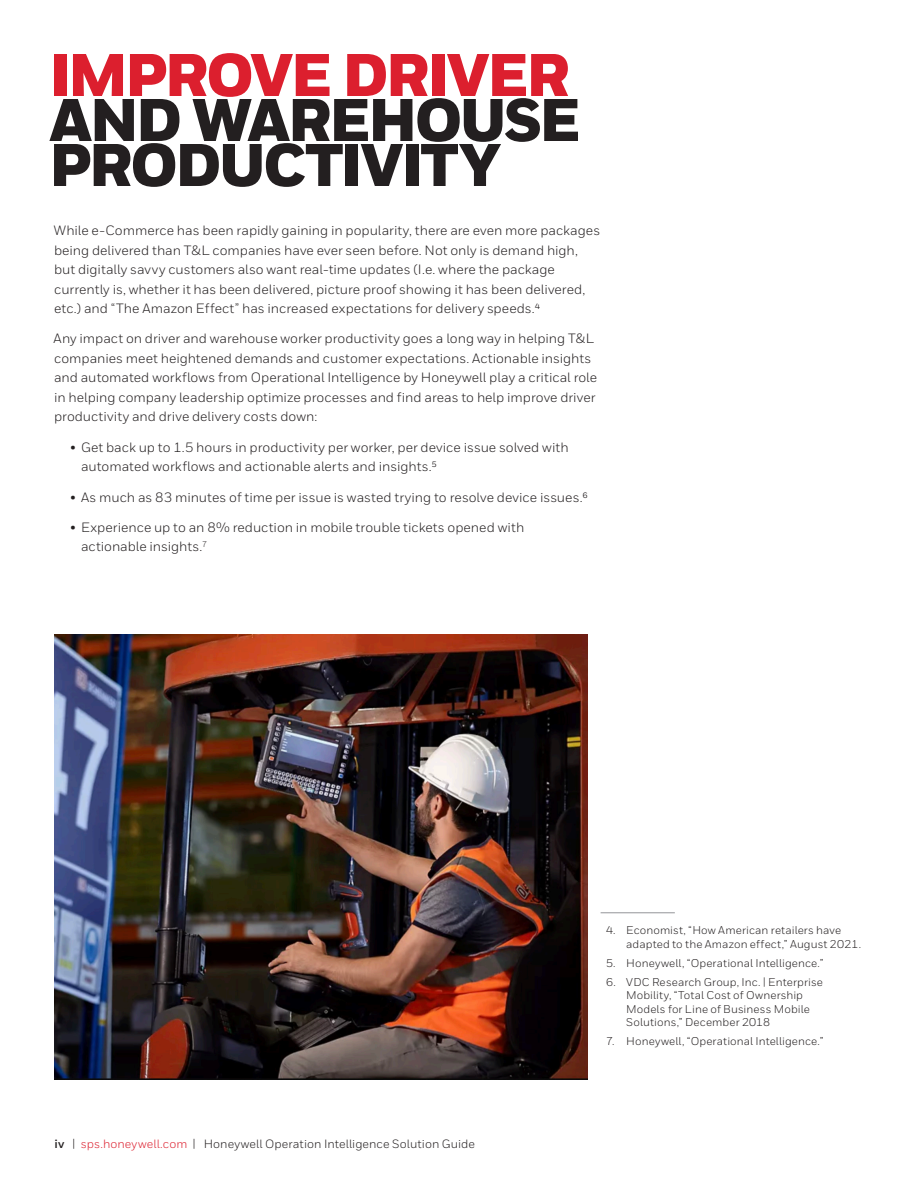
<style>
.page{position:relative;width:918px;height:1188px;background:#fff}
.page>*{position:absolute;margin:0;border:0;box-sizing:border-box;transform-origin:0 0}
.Title_40_30__the_res{font:900 60px/45px "Honeywell Sans";letter-spacing:-.045em;color:#231f20}
.Body__9_13_pt{font:13.5px/19.5px "Honeywell Sans";color:#231f20}
.MASTER__Header_Foote{font:12px "Honeywell Sans";letter-spacing:.005em;color:#231f20}
.t1{font:11.25px/13.5px "Honeywell Sans";letter-spacing:.01em;color:#231f20}
.s1{color:#dc1f2e}
.s2{font-weight:700}
</style>
<div class="page">
<hr style="left:601px;top:913px;width:74px;height:1px;background:#939598">
<img style="left:54px;top:634px;width:534px;height:446px">
<p class="Title_40_30__the_res" style="left:49px;top:55px;width:533px"><span class="s1">IMPROVE DRIVER<br></span>AND WAREHOUSE<br>PRODUCTIVITY</p>
<p class="Body__9_13_pt" style="left:54px;top:221px;width:548px">While e-Commerce has been rapidly gaining in popularity, there are even more packages being delivered than T&amp;L companies have ever seen before. Not only is demand high, but digitally savvy customers also want real-time updates (I.e. where the package currently is, whether it has been delivered, picture proof showing it has been delivered, etc.) and “The Amazon Effect” has increased expectations for delivery speeds.⁴</p>
<p class="Body__9_13_pt" style="left:54px;top:329px;width:545px">Any impact on driver and warehouse worker productivity goes a long way in helping T&amp;L companies meet heightened demands and customer expectations. Actionable insights and automated workflows from Operational Intelligence by Honeywell play a critical role in helping company leadership optimize processes and find areas to help improve driver productivity and drive delivery costs down:</p>
<p class="Body__9_13_pt" style="left:81px;top:437px;width:489px;text-indent:-11px">• Get back up to 1.5 hours in productivity per worker, per device issue solved with automated workflows and actionable alerts and insights.⁵</p>
<p class="Body__9_13_pt" style="left:70px;top:487px;width:519px">• As much as 83 minutes of time per issue is wasted trying to resolve device issues.⁶</p>
<p class="Body__9_13_pt" style="left:81px;top:517px;width:445px;text-indent:-11px">• Experience up to an 8% reduction in mobile trouble tickets opened with actionable insights.<sup>7</sup></p>
<p class="MASTER__Header_Foote" style="left:54px;top:1136px;width:422px"><span class="s2">iv</span> | <span class="s1">sps.honeywell.com</span> | Honeywell Operation Intelligence Solution Guide</p>
<p class="t1" style="left:626px;top:924px;width:236px;text-indent:-20px">4. Economist, “How American retailers have adapted to the Amazon effect,” August 2021.</p>
<p class="t1" style="left:606px;top:956px;width:219px">5. Honeywell, “Operational Intelligence.”</p>
<p class="t1" style="left:626px;top:975px;width:198px;text-indent:-20px">6. VDC Research Group, Inc. | Enterprise Mobility, “Total Cost of Ownership Models for Line of Business Mobile Solutions,” December 2018</p>
<p class="t1" style="left:606px;top:1034px;width:219px">7. Honeywell, “Operational Intelligence.”</p>
</div>
